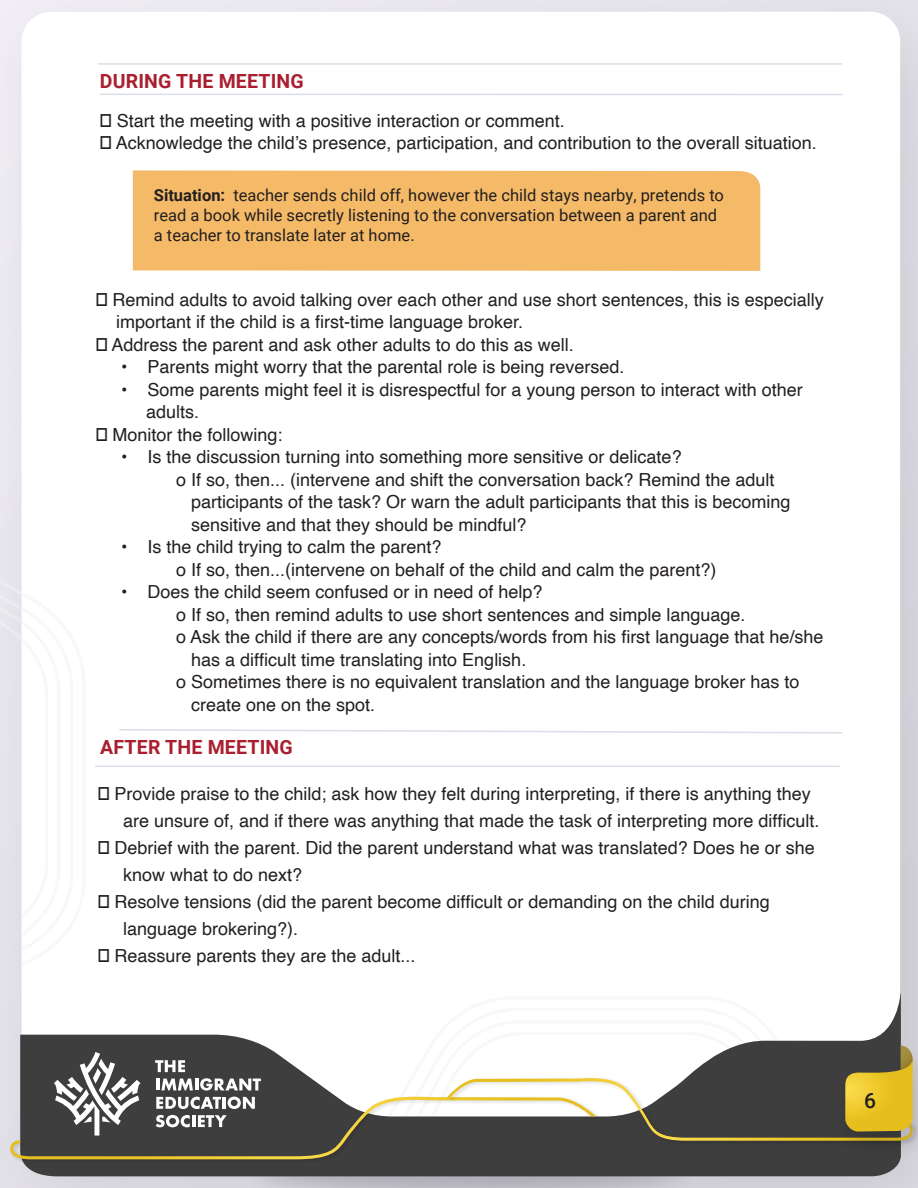
<style>
.page{position:relative;width:918px;height:1188px;background:#fff}
.page>*{position:absolute;margin:0;border:0;box-sizing:border-box;transform-origin:0 0}
.t1{font:500 21px "Roboto";color:#231f20}
.t2{font:700 19.5px "Roboto";letter-spacing:.01em;color:#aa1e2f}
.t3{font:18px "Helvetica";color:#231f20}
.t4{font:16.5px/19.8px "Roboto";color:#231f20}
.s1{font-weight:700}
</style>
<div class="page">
<img style="left:0;top:0;width:918px;height:1188px">
<div style="left:22px;top:12px;width:878px;height:1149px;background:#fff;border-radius:30px"></div>
<div style="left:0;top:536px;width:22px;height:436px;background:#e4e2ea"></div>
<svg style="left:18px;top:990px;width:883px;height:186px"></svg>
<img style="left:8px;top:1093px;width:596px;height:73px">
<img style="left:830px;top:1038px;width:88px;height:128px">
<svg style="left:10px;top:1019px;width:903px;height:140px"></svg>
<hr style="left:98px;top:63px;width:744px;height:2px;background:#95a2bf">
<hr style="left:100px;top:94px;width:742px;height:1px;background:#95a2bf">
<div style="left:133px;top:170px;width:628px;height:101px;background:#f4ba68"></div>
<svg style="left:119px;top:729px;width:724px;height:5px"></svg>
<hr style="left:95px;top:766px;width:745px;height:1px;background:#95a2bf">
<p class="t2" style="left:100px;top:68px;width:205px">DURING THE MEETING</p>
<p class="t3" style="left:100px;top:107px;width:466px">☐ Start the meeting with a positive interaction or comment.</p>
<p class="t3" style="left:100px;top:129px;width:718px">☐ Acknowledge the child’s presence, participation, and contribution to the overall situation.</p>
<p class="t4" style="left:154px;top:185px;width:572px"><span class="s1">Situation:</span> teacher sends child off, however the child stays nearby, pretends to read a book while secretly listening to the conversation between a parent and a teacher to translate later at home.</p>
<p class="t3" style="left:96px;top:286px;width:729px">☐ Remind adults to avoid talking over each other and use short sentences, this is especially</p>
<p class="t3" style="left:116px;top:308px;width:409px">important if the child is a first-time language broker.</p>
<p class="t3" style="left:96px;top:331px;width:479px">☐ Address the parent and ask other adults to do this as well.</p>
<p class="t3" style="left:121px;top:353px;width:505px">• Parents might worry that the parental role is being reversed.</p>
<p class="t3" style="left:121px;top:376px;width:683px">• Some parents might feel it is disrespectful for a young person to interact with other</p>
<p class="t3" style="left:146px;top:398px;width:55px">adults.</p>
<p class="t3" style="left:96px;top:421px;width:188px">☐ Monitor the following:</p>
<p class="t3" style="left:121px;top:443px;width:562px">• Is the discussion turning into something more sensitive or delicate?</p>
<p class="t3" style="left:176px;top:466px;width:600px">o If so, then... (intervene and shift the conversation back? Remind the adult</p>
<p class="t3" style="left:191px;top:488px;width:601px">participants of the task? Or warn the adult participants that this is becoming</p>
<p class="t3" style="left:191px;top:511px;width:337px">sensitive and that they should be mindful?</p>
<p class="t3" style="left:121px;top:533px;width:322px">• Is the child trying to calm the parent?</p>
<p class="t3" style="left:176px;top:556px;width:542px">o If so, then...(intervene on behalf of the child and calm the parent?)</p>
<p class="t3" style="left:121px;top:578px;width:423px">• Does the child seem confused or in need of help?</p>
<p class="t3" style="left:176px;top:601px;width:571px">o If so, then remind adults to use short sentences and simple language.</p>
<p class="t3" style="left:176px;top:623px;width:649px">o Ask the child if there are any concepts/words from his first language that he/she</p>
<p class="t3" style="left:191px;top:646px;width:337px">has a difficult time translating into English.</p>
<p class="t3" style="left:176px;top:668px;width:625px">o Sometimes there is no equivalent translation and the language broker has to</p>
<p class="t3" style="left:191px;top:691px;width:186px">create one on the spot.</p>
<p class="t2" style="left:100px;top:733px;width:194px">AFTER THE MEETING</p>
<p class="t3" style="left:98px;top:780px;width:714px">☐ Provide praise to the child; ask how they felt during interpreting, if there is anything they</p>
<p class="t3" style="left:123px;top:807px;width:698px">are unsure of, and if there was anything that made the task of interpreting more difficult.</p>
<p class="t3" style="left:98px;top:834px;width:718px">☐ Debrief with the parent. Did the parent understand what was translated? Does he or she</p>
<p class="t3" style="left:123px;top:861px;width:181px">know what to do next?</p>
<p class="t3" style="left:98px;top:888px;width:673px">☐ Resolve tensions (did the parent become difficult or demanding on the child during</p>
<p class="t3" style="left:123px;top:915px;width:177px">language brokering?).</p>
<p class="t3" style="left:98px;top:942px;width:319px">☐ Reassure parents they are the adult...</p>
<p class="t1" style="left:864px;top:1086px;width:13px">6</p>
</div>
